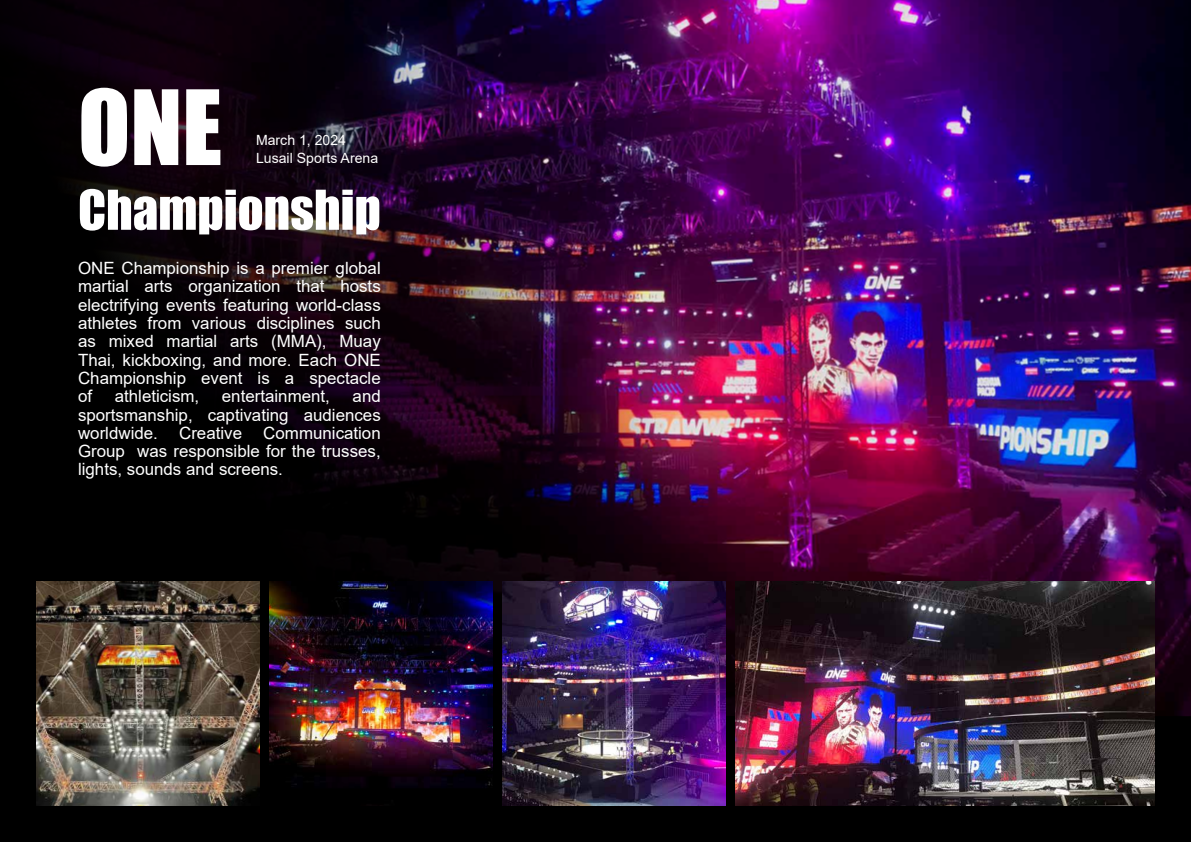
<style>
.page{position:relative;width:1191px;height:842px;background:#fff}
.page>*{position:absolute;margin:0;border:0;box-sizing:border-box;transform-origin:0 0}
.t1{font:95.8px "Impact";color:#fff}
.t2{font:50.7px "Impact";color:#fff}
.t3{font:16.9px/18.3px "Arial";color:#fff;text-align:justify}
.t4{font:14.1px/18.3px "Arial";color:#fff}
</style>
<div class="page">
<img style="left:0;top:0;width:1191px;height:842px">
<img style="left:269px;top:581px;width:223px;height:225px">
<img style="left:502px;top:581px;width:223px;height:225px">
<img style="left:735px;top:581px;width:420px;height:225px">
<img style="left:36px;top:581px;width:223px;height:225px">
<h1 class="t1" style="left:78px;top:53px;width:146px">ONE</h1>
<h2 class="t2" style="left:78px;top:171px;width:304px">Championship</h2>
<p class="t4" style="left:256px;top:130px;width:124px">March 1, 2024<br>Lusail Sports Arena</p>
<p class="t3" style="left:78px;top:259px;width:304px">ONE Championship is a premier global martial arts organization that hosts electrifying events featuring world-class athletes from various disciplines such as mixed martial arts (MMA), Muay Thai, kickboxing, and more. Each ONE Championship event is a spectacle of</p>
<p class="t3" style="left:78px;top:387px;width:304px;text-indent:274px">and sportsmanship, captivating audiences worldwide.</p>
<p class="t3" style="left:115px;top:387px;width:86px">athleticism,</p>
<p class="t3" style="left:222px;top:387px;width:110px">entertainment,</p>
<p class="t3" style="left:78px;top:424px;width:304px;text-indent:185px">Communication Group was responsible for the trusses, lights, sounds and screens.</p>
<p class="t3" style="left:179px;top:424px;width:64px">Creative</p>
</div>
